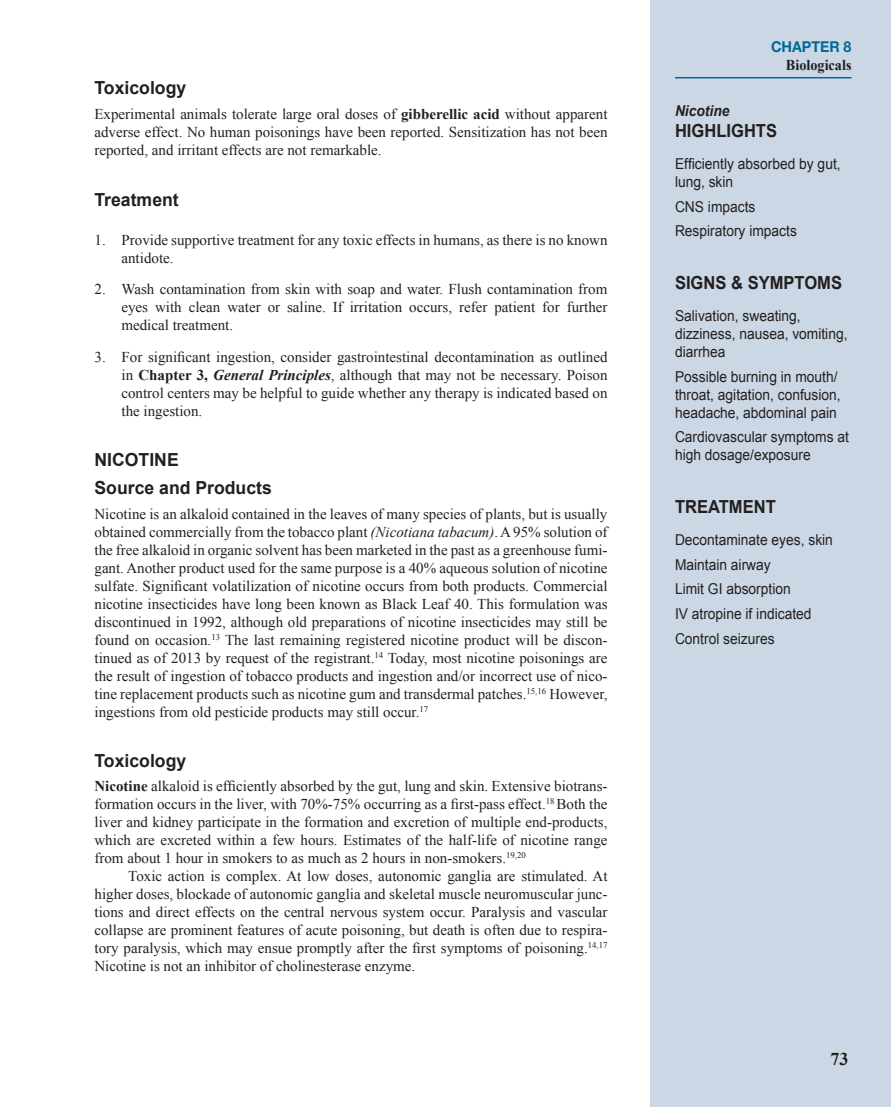
<style>
.page{position:relative;width:891px;height:1107px;background:#fff}
.page>*{position:absolute;margin:0;border:0;box-sizing:border-box;transform-origin:0 0}
.t1{font:700 18px/28.3px "Arial";color:#231f20}
.t2{font:700 18px "Arial";color:#231f20;scale:.92 1}
.t3{font:700 18px "Times New Roman";color:#231f20}
.t4{font:15px/18px "Times New Roman";color:#231f20;text-align:justify}
.t5{font:15px/18px "Arial";color:#231f20;scale:.92 1}
.t6{font:700 15px "Times New Roman";color:#231f20;scale:.95 1}
.t7{font:italic 700 15px "Arial";color:#231f20;scale:.92 1}
.t8{font:700 15px "Helvetica Neue";color:#006a95;scale:.95 1}
.s1{font-weight:700}
.s2{font-weight:700;font-style:italic}
.s3{font-style:italic}
</style>
<div class="page">
<div style="left:651px;top:0;width:240px;height:1107px;background:#cbd7e4"></div>
<hr style="left:675px;top:77px;width:177px;height:1px;background:#006a95">
<p class="t1" style="left:94px;top:74px;width:93px">Toxicology</p>
<p class="t4" style="left:94px;top:105px;width:515px">Experimental animals tolerate large oral doses of <span class="s1">gibberellic acid</span> without apparent adverse effect. No human poisonings have been reported. Sensitization has not been reported, and irritant effects are not remarkable.</p>
<p class="t1" style="left:94px;top:187px;width:86px">Treatment</p>
<p class="t4" style="left:122px;top:230px;width:488px;text-indent:-27px">1. Provide supportive treatment for any toxic effects in humans, as there is no known antidote.</p>
<p class="t4" style="left:122px;top:280px;width:488px;text-indent:-27px">2. Wash contamination from skin with soap and water. Flush contamination from eyes with clean water or saline. If irritation occurs, refer patient for further medical treatment.</p>
<p class="t4" style="left:122px;top:347px;width:488px;text-indent:-27px">3. For significant ingestion, consider gastrointestinal decontamination as outlined in <span class="s1">Chapter 3,</span> <span class="s2">General Principles</span>, although that may not be necessary. Poison control centers may be helpful to guide whether any therapy is indicated based on the ingestion.</p>
<p class="t1" style="left:94px;top:446px;width:179px">NICOTINE<br>Source and Products</p>
<p class="t4" style="left:94px;top:505px;width:515px">Nicotine is an alkaloid contained in the leaves of many species of plants, but is usually obtained commercially from the tobacco plant <span class="s3">(Nicotiana tabacum)</span>. A 95% solution of the free alkaloid in organic solvent has been marketed in the past as a greenhouse fumi&shy;gant. Another product used for the same purpose is a 40% aqueous solution of nicotine sulfate. Significant volatilization of nicotine occurs from both products. Commercial nicotine insecticides have long been known as Black Leaf 40. This formulation was discontinued in 1992, although old preparations of nicotine insecticides may still be found on occasion.<sup>13</sup> The last remaining registered nicotine product will be discon&shy;tinued as of 2013 by request of the registrant.<sup>14</sup> Today, most nicotine poisonings are the result of ingestion of tobacco products and ingestion and/or incorrect use of nico&shy;tine replacement products such as nicotine gum and transdermal patches.<sup>15,16</sup> However, ingestions from old pesticide products may still occur.<sup>17</sup></p>
<p class="t1" style="left:94px;top:747px;width:93px">Toxicology</p>
<p class="t4" style="left:94px;top:777px;width:515px"><span class="s1">Nicotine</span> alkaloid is efficiently absorbed by the gut, lung and skin. Extensive biotrans&shy;formation occurs in the liver, with 70%-75% occurring as a first-pass effect.<sup>18</sup> Both the liver and kidney participate in the formation and excretion of multiple end-products, which are excreted within a few hours. Estimates of the half-life of nicotine range from about 1 hour in smokers to as much as 2 hours in non-smokers.<sup>19,20</sup></p>
<p class="t4" style="left:94px;top:867px;width:515px;text-indent:34px">Toxic action is complex. At low doses, autonomic ganglia are stimulated. At higher doses, blockade of autonomic ganglia and skeletal muscle neuromuscular junc&shy;tions and direct effects on the central nervous system occur. Paralysis and vascular collapse are prominent features of acute poisoning, but death is often due to respira&shy;tory paralysis, which may ensue promptly after the first symptoms of poisoning.<sup>14,17<br></sup>Nicotine is not an inhibitor of cholinesterase enzyme.</p>
<p class="t8" style="left:771px;top:38px;width:86px">CHAPTER 8</p>
<p class="t6" style="left:786px;top:55px;width:71px">Biologicals</p>
<p class="t7" style="left:675px;top:100px;width:61px">Nicotine</p>
<p class="t2" style="left:675px;top:119px;width:113px">HIGHLIGHTS</p>
<p class="t5" style="left:675px;top:155px;width:182px">Efficiently absorbed by gut, lung, skin</p>
<p class="t5" style="left:675px;top:194px;width:134px;line-height:24.8px">CNS impacts<br>Respiratory impacts</p>
<p class="t2" style="left:675px;top:271px;width:183px">SIGNS &amp; SYMPTOMS</p>
<p class="t5" style="left:675px;top:307px;width:189px">Salivation, sweating, dizziness, nausea, vomiting, diarrhea</p>
<p class="t5" style="left:675px;top:368px;width:182px">Possible burning in mouth/ throat, agitation, confusion, headache, abdominal pain</p>
<p class="t5" style="left:675px;top:428px;width:191px">Cardiovascular symptoms at high dosage/exposure</p>
<p class="t2" style="left:675px;top:495px;width:111px">TREATMENT</p>
<p class="t5" style="left:675px;top:527px;width:173px;line-height:24.8px">Decontaminate eyes, skin<br>Maintain airway<br>Limit GI absorption<br>IV atropine if indicated<br>Control seizures</p>
<p class="t3" style="left:830px;top:1047px;width:19px">73</p>
</div>
